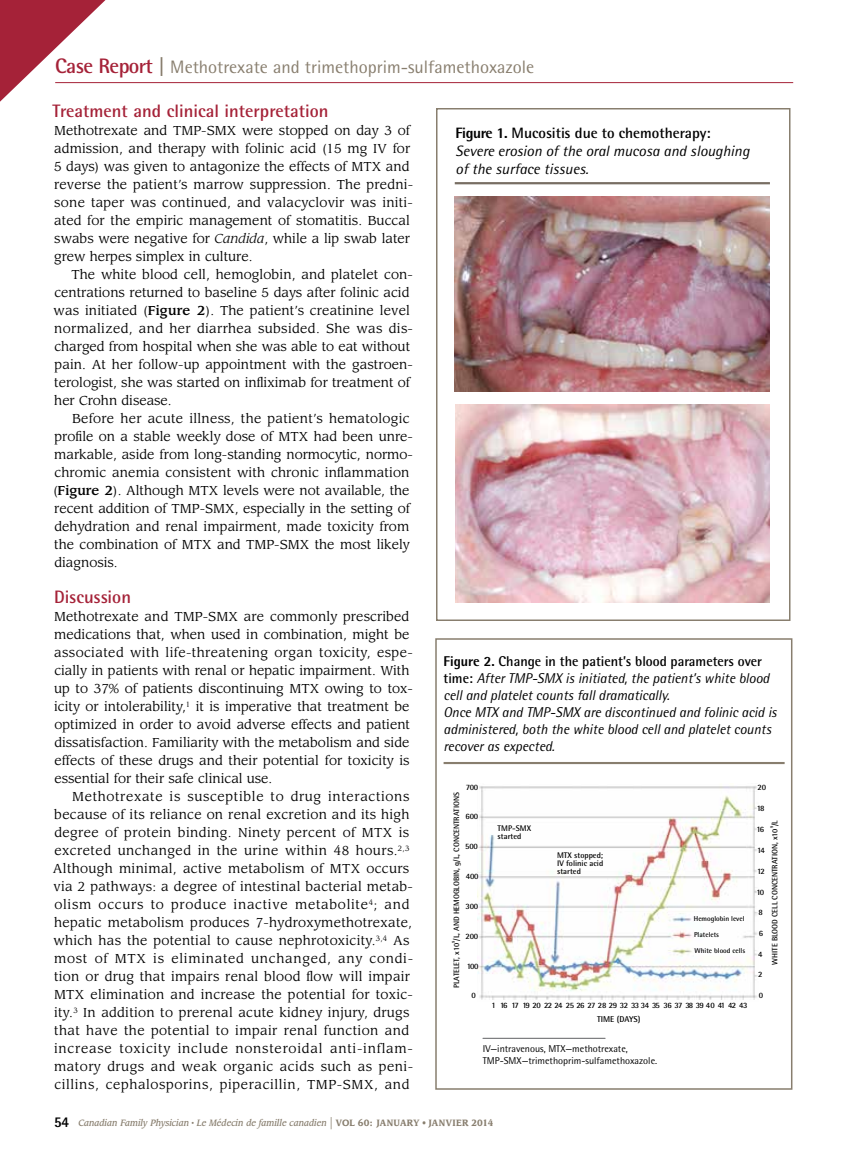
<style>
.page{position:relative;width:851px;height:1161px;background:#fff}
.page>*{position:absolute;margin:0;border:0;box-sizing:border-box;transform-origin:0 0}
.t1{font:18px "Rotis Semi Sans Std";color:#887e6e}
.t2{font:700 18px "Rotis Semi Sans Std";color:#a52238}
.t3{font:italic 15px/18px "Rotis Semi Sans Std";color:#000}
.t4{font:italic 14.25px/17.1px "Rotis Semi Sans Std";color:#000}
.t5{font:12.75px/18px "Leawood Std";letter-spacing:.01em;color:#000}
.t6{font:12.75px/18px "Leawood Std";letter-spacing:.03em;color:#000}
.t7{font:9.9px/12px "Rotis Semi Sans Std";color:#000}
.t8{font:italic 500 9px "Leawood Std";color:#887e6e;scale:.9 1}
.t9{font:700 8.4px "Rotis Semi Sans Std";color:#000}
.t10{font:700 8.1px/7.8px "Rotis Semi Sans Std";color:#000}
.t11{font:700 8.1px "Rotis Semi Sans Std";letter-spacing:-.08em;color:#000}
.t12{font:700 7.8px "Rotis Semi Sans Std";color:#000}
.t13{font:700 7.05px "Rotis Semi Sans Std";color:#000}
.t14{font:700 4.2px "Rotis Semi Sans Std";color:#000}
.s1{font-weight:700;font-size:21px;color:#a52238}
.s2{font-weight:700;font-size:21px}
.s3{font-style:italic}
.s4{font-weight:500}
.s5{font-weight:800;font-style:normal}
.s6{font-weight:700;font-style:normal}
.s7{font-family:"Rotis Semi Sans Std";font-weight:800;font-style:normal;font-size:15px;color:#000}
.s8{font-weight:400;font-style:normal;font-size:15px}
.s9{font-weight:400;font-style:normal}
</style>
<div class="page">
<svg style="left:0;top:0;width:127px;height:102px"></svg>
<hr style="left:55px;top:82px;width:738px;height:1px;background:#a52238">
<hr style="left:454px;top:182px;width:316px;height:2px;background:#786e63">
<div style="left:436px;top:108px;width:354px;height:513px;border:2px solid #887e6e"></div>
<img style="left:454px;top:197px;width:316px;height:195px">
<img style="left:455px;top:405px;width:315px;height:198px">
<img style="left:478px;top:786px;width:280px;height:214px">
<hr style="left:443px;top:762px;width:341px;height:2px;background:#887e6e">
<hr style="left:482px;top:1038px;width:123px;height:1px;background:#6d6e71">
<div style="left:435px;top:638px;width:357px;height:452px;border:2px solid #887e6e"></div>
<h1 class="t1" style="left:55px;top:57px;width:480px"><span class="s1">Case Report</span> <span class="s2">|</span> Methotrexate and trimethoprim-sulfamethoxazole</h1>
<h1 class="t2" style="left:53px;top:100px;width:277px">Treatment and clinical interpretation</h1>
<p class="t5" style="left:54px;top:122px;width:360px">Methotrexate and TMP-SMX were stopped on day 3 of admission, and therapy with folinic acid (15 mg IV for 5 days) was given to antagonize the effects of MTX and reverse the patient’s marrow suppression. The predni&shy;sone taper was continued, and valacyclovir was initi&shy;ated for the empiric management of stomatitis. Buccal swabs were negative for <span class="s3">Candida</span>, while a lip swab later grew herpes simplex in culture.</p>
<p class="t5" style="left:54px;top:266px;width:361px;text-indent:18px">The white blood cell, hemoglobin, and platelet con&shy;centrations returned to baseline 5 days after folinic acid was initiated (<span class="s4">Figure 2</span>). The patient’s creatinine level normalized, and her diarrhea subsided. She was dis&shy;charged from hospital when she was able to eat without pain. At her follow-up appointment with the gastroen&shy;terologist, she was started on infliximab for treatment of her Crohn disease.</p>
<p class="t5" style="left:53px;top:410px;width:361px;text-indent:19px">Before her acute illness, the patient’s hematologic profile on a stable weekly dose of MTX had been unre&shy;markable, aside from long-standing normocytic, normo&shy;chromic anemia consistent with chronic inflammation (<span class="s4">Figure 2</span>). Although MTX levels were not available, the recent addition of TMP-SMX, especially in the setting of dehydration and renal impairment, made toxicity from the combination of MTX and TMP-SMX the most likely diagnosis.</p>
<h1 class="t2" style="left:54px;top:586px;width:78px">Discussion</h1>
<p class="t5" style="left:54px;top:608px;width:360px">Methotrexate and TMP-SMX are commonly prescribed medications that, when used in combination, might be associated with life-threatening organ toxicity, espe&shy;cially in patients with renal or hepatic impairment. With up to 37% of patients discontinuing MTX owing to tox&shy;icity or intolerability,<sup>1</sup> it is imperative that treatment be optimized in order to avoid adverse effects and patient dissatisfaction. Familiarity with the metabolism and side effects of these drugs and their potential for toxicity is essential for their safe clinical use.</p>
<p class="t6" style="left:53px;top:788px;width:362px;text-indent:19px">Methotrexate is susceptible to drug interactions because of its reliance on renal excretion and its high degree of protein binding. Ninety percent of MTX is excreted unchanged in the urine within 48 hours.<sup>2,3<br></sup>Although minimal, active metabolism of MTX occurs via 2 pathways: a degree of intestinal bacterial metab&shy;olism occurs to produce inactive metabolite<sup>4</sup>; and hepatic metabolism produces 7-hydroxymethotrexate, which has the potential to cause nephrotoxicity.<sup>3,4</sup> As most of MTX is eliminated unchanged, any condi&shy;tion or drug that impairs renal blood flow will impair MTX elimination and increase the potential for toxic&shy;ity.<sup>3</sup> In addition to prerenal acute kidney injury, drugs that have the potential to impair renal function and increase toxicity include nonsteroidal anti-inflam&shy;matory drugs and weak organic acids such as peni&shy;cillins, cephalosporins, piperacillin, TMP-SMX, and</p>
<p class="t3" style="left:455px;top:124px;width:295px"><span class="s5">Figure 1.</span> <span class="s6">Mucositis due to chemotherapy:<br></span>Severe erosion of the oral mucosa and sloughing of the surface tissues.</p>
<p class="t4" style="left:443px;top:652px;width:335px"><span class="s5">Figure 2.</span> <span class="s6">Change in the patient’s blood parameters over time:</span> After TMP-SMX is initiated, the patient’s white blood cell and platelet counts fall dramatically.<br>Once MTX and TMP-SMX are discontinued and folinic acid is administered, both the white blood cell and platelet counts recover as expected.</p>
<p class="t10" style="left:466px;top:783px;width:14px">700</p>
<p class="t10" style="left:757px;top:783px;width:10px">20</p>
<p class="t12" style="left:451px;top:988px;width:197px;rotate:-90deg">PLATELET, x10 /L, AND HEMOGLOBIN, g/L, CONCENTRATIONS</p>
<p class="t10" style="left:756px;top:804px;width:9px">18</p>
<p class="t10" style="left:465px;top:813px;width:14px">600</p>
<p class="t12" style="left:770px;top:965px;width:146px;rotate:-90deg">WHITE BLOOD CELL CONCENTRATION, x10 /L</p>
<p class="t10" style="left:497px;top:825px;width:35px">TMP-SMX started</p>
<p class="t10" style="left:756px;top:825px;width:9px">16</p>
<p class="t14" style="left:769px;top:828px;width:4px;rotate:-90deg">9</p>
<p class="t10" style="left:465px;top:842px;width:14px">500</p>
<p class="t10" style="left:757px;top:846px;width:9px">14</p>
<p class="t10" style="left:557px;top:851px;width:48px;text-align:justify">MTX stopped; IV folinic acid started</p>
<p class="t10" style="left:757px;top:867px;width:9px">12</p>
<p class="t10" style="left:466px;top:872px;width:14px">400</p>
<p class="t10" style="left:756px;top:888px;width:9px">10</p>
<p class="t10" style="left:465px;top:902px;width:14px">300</p>
<p class="t10" style="left:758px;top:908px;width:6px">8</p>
<p class="t13" style="left:693px;top:914px;width:52px">Hemoglobin level</p>
<p class="t13" style="left:694px;top:930px;width:26px">Platelets</p>
<p class="t13" style="left:694px;top:946px;width:52px">White blood cells</p>
<p class="t10" style="left:758px;top:929px;width:6px">6</p>
<p class="t10" style="left:465px;top:932px;width:14px">200</p>
<p class="t14" style="left:451px;top:943px;width:4px;rotate:-90deg">9</p>
<p class="t10" style="left:758px;top:950px;width:6px">4</p>
<p class="t10" style="left:466px;top:962px;width:13px">100</p>
<p class="t10" style="left:758px;top:970px;width:6px">2</p>
<p class="t10" style="left:471px;top:991px;width:6px">0</p>
<p class="t10" style="left:759px;top:991px;width:6px">0</p>
<p class="t11" style="left:500px;top:1000px;width:249px">16 17 19 20 22 24 25 26 27 28 29 32 33 34 35 36 37 38 39 40 41 42 43</p>
<p class="t10" style="left:491px;top:1001px;width:6px">1</p>
<p class="t9" style="left:597px;top:1014px;width:45px">TIME (DAYS)</p>
<p class="t7" style="left:482px;top:1042px;width:176px">IV—intravenous, MTX—methotrexate,<br>TMP-SMX—trimethoprim-sulfamethoxazole.</p>
<p class="t8" style="left:54px;top:1118px;width:489px"><span class="s7">54</span> Canadian Family Physician <sup>•</sup> Le Médecin de famille canadien <span class="s8">|</span> <span class="s6">VOL 60: JANUARY</span> <span class="s9">•</span> <span class="s6">JANVIER 2014</span></p>
</div>
